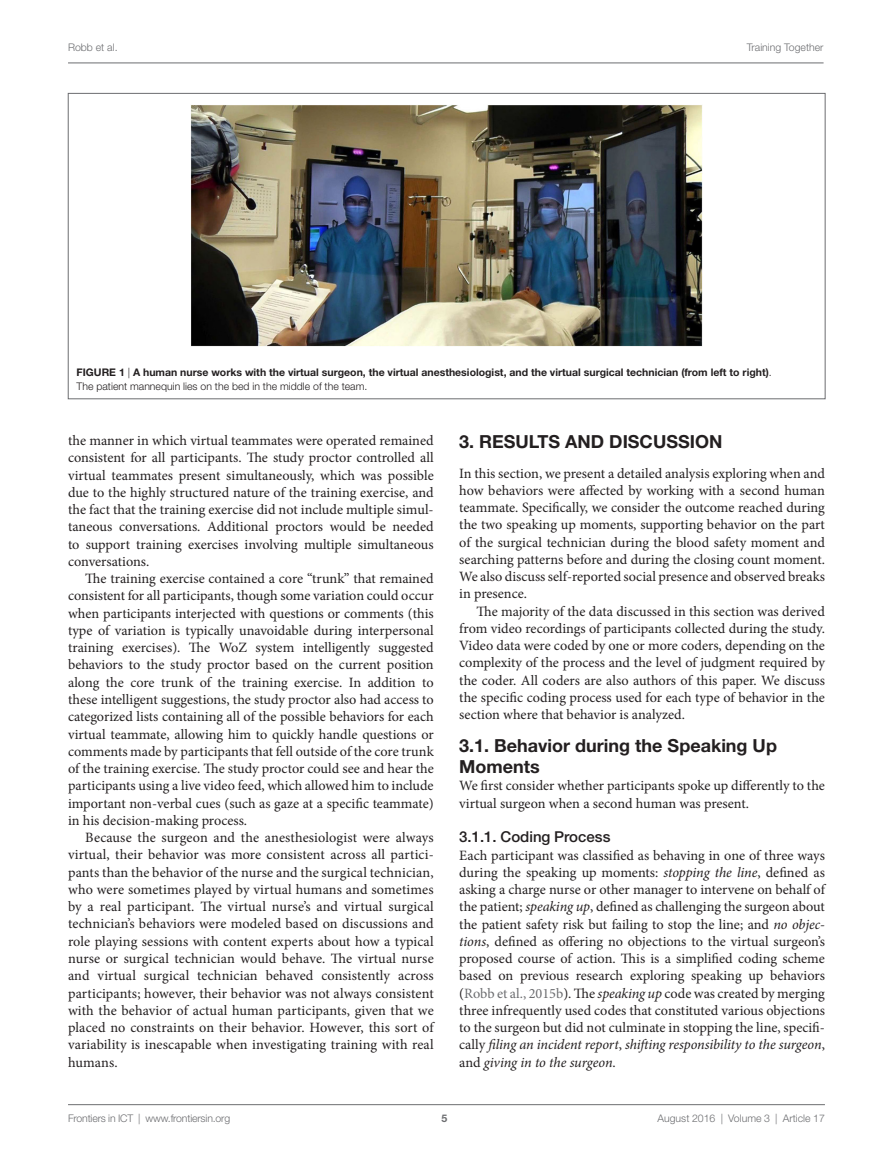
<style>
.page{position:relative;width:893px;height:1170px;background:#fff}
.page>*{position:absolute;margin:0;border:0;box-sizing:border-box;transform-origin:0 0}
.t1{font:700 18px/21px "Helvetica Neue LT Std";color:#231f20}
.t2{font:500 15px "Helvetica Neue LT Std";color:#231f20}
.t3{font:14.25px/17.2px "Minion Pro";color:#231f20;text-align:justify}
.t4{font:700 10.5px/14.2px "Helvetica Neue LT Std";color:#231f20}
.t5{font:300 10.5px "Helvetica Neue LT Std";color:#6c6d70}
.t6{font:700 10.5px "Helvetica Neue LT Std";color:#6c6d70}
.s1{font-weight:300}
.s2{font-style:italic}
.s3{color:#6c6d70}
</style>
<div class="page">
<img style="left:191px;top:105px;width:512px;height:241px">
<hr style="left:68px;top:1104px;width:757px;height:1px;background:#6c6d70">
<hr style="left:68px;top:63px;width:755px;height:1px;background:#6c6d70">
<p class="t5" style="left:68px;top:41px;width:51px">Robb et al.</p>
<p class="t5" style="left:747px;top:41px;width:78px">Training Together</p>
<p class="t4" style="left:77px;top:365px;width:697px">FIG URE 1 <span class="s1">|</span> A human nurse works with the virtual surgeon, the virtual anesthesiologist, and the virtual surgical technician (from left to right)<span class="s1">.<br>The patient mannequin lies on the bed in the middle of the team.</span></p>
<p class="t3" style="left:68px;top:432px;width:367px">the manner in which virtual teammates were operated remained consistent for all participants. The study proctor controlled all virtual teammates present simultaneously, which was possible due to the highly structured nature of the training exercise, and the fact that the training exercise did not include multiple simul&shy;taneous conversations. Additional proctors would be needed to support training exercises involving multiple simultaneous conversations.</p>
<p class="t3" style="left:68px;top:570px;width:367px;text-indent:17px">The training exercise contained a core “trunk” that remained consistent for all participants, though some variation could occur when participants interjected with questions or comments (this type of variation is typically unavoidable during interpersonal training exercises). The WoZ system intelligently suggested behaviors to the study proctor based on the current position along the core trunk of the training exercise. In addition to these intelligent suggestions, the study proctor also had access to categorized lists containing all of the possible behaviors for each virtual teammate, allowing him to quickly handle questions or comments made by participants that fell outside of the core trunk of the training exercise. The study proctor could see and hear the participants using a live video feed, which allowed him to include important non-verbal cues (such as gaze at a specific teammate) in his decision-making process.</p>
<p class="t3" style="left:68px;top:829px;width:367px;text-indent:17px">Because the surgeon and the anesthesiologist were always virtual, their behavior was more consistent across all partici&shy;pants than the behavior of the nurse and the surgical technician, who were sometimes played by virtual humans and sometimes by a real participant. The virtual nurse’s and virtual surgical technician’s behaviors were modeled based on discussions and role playing sessions with content experts about how a typical nurse or surgical technician would behave. The virtual nurse and virtual surgical technician behaved consistently across participants; however, their behavior was not always consistent with the behavior of actual human participants, given that we placed no constraints on their behavior. However, this sort of variability is inescapable when investigating training with real humans.</p>
<p class="t1" style="left:459px;top:430px;width:33px">3. RES</p>
<p class="t1" style="left:516px;top:430px;width:206px">ULTS AN D DISCUSSION</p>
<p class="t3" style="left:459px;top:464px;width:367px">In this section, we present a detailed analysis exploring when and how behaviors were affected by working with a second human teammate. Specifically, we consider the outcome reached during the two speaking up moments, supporting behavior on the part of the surgical technician during the blood safety moment and searching patterns before and during the closing count moment.<br>We also discuss self-reported social presence and observed breaks in presence.</p>
<p class="t3" style="left:459px;top:602px;width:367px;text-indent:17px">The majority of the data discussed in this section was derived from video recordings of participants collected during the study.<br>Video data were coded by one or more coders, depending on the complexity of the process and the level of judgment required by the coder. All coders are also authors of this paper. We discuss the specific coding process used for each type of behavior in the section where that behavior is analyzed.</p>
<p class="t1" style="left:459px;top:734px;width:319px">3.1. Behavior during the Speaking Up<br>Moments</p>
<p class="t3" style="left:459px;top:777px;width:367px">We first consider whether participants spoke up differently to the virtual surgeon when a second human was present.</p>
<p class="t2" style="left:459px;top:827px;width:153px">3.1.1. Coding Process</p>
<p class="t3" style="left:459px;top:846px;width:367px">Each participant was classified as behaving in one of three ways during the speaking up moments: <span class="s2">stopping the line</span>, defined as asking a charge nurse or other manager to intervene on behalf of the patient; <span class="s2">speaking up</span>, defined as challenging the surgeon about the patient safety risk but failing to stop the line; and <span class="s2">no objec&shy;tions</span>, defined as offering no objections to the virtual surgeon’s proposed course of action. This is a simplified coding scheme based on previous research exploring speaking up behaviors (<span class="s3">Robb et al., 2015b</span>). The <span class="s2">speaking up</span> code was created by merging three infrequently used codes that constituted various objections to the surgeon but did not culminate in stopping the line, specifi&shy;cally <span class="s2">filing an incident report</span>, <span class="s2">shifting responsibility to the surgeon</span>, and <span class="s2">giving in to the surgeon</span>.</p>
<p class="t5" style="left:68px;top:1111px;width:164px">Frontiers in ICT | www.frontiersin.org</p>
<p class="t5" style="left:658px;top:1111px;width:169px">August 2016 | Volume 3 | Article 17</p>
<p class="t6" style="left:441px;top:1111px;width:7px">5</p>
</div>
